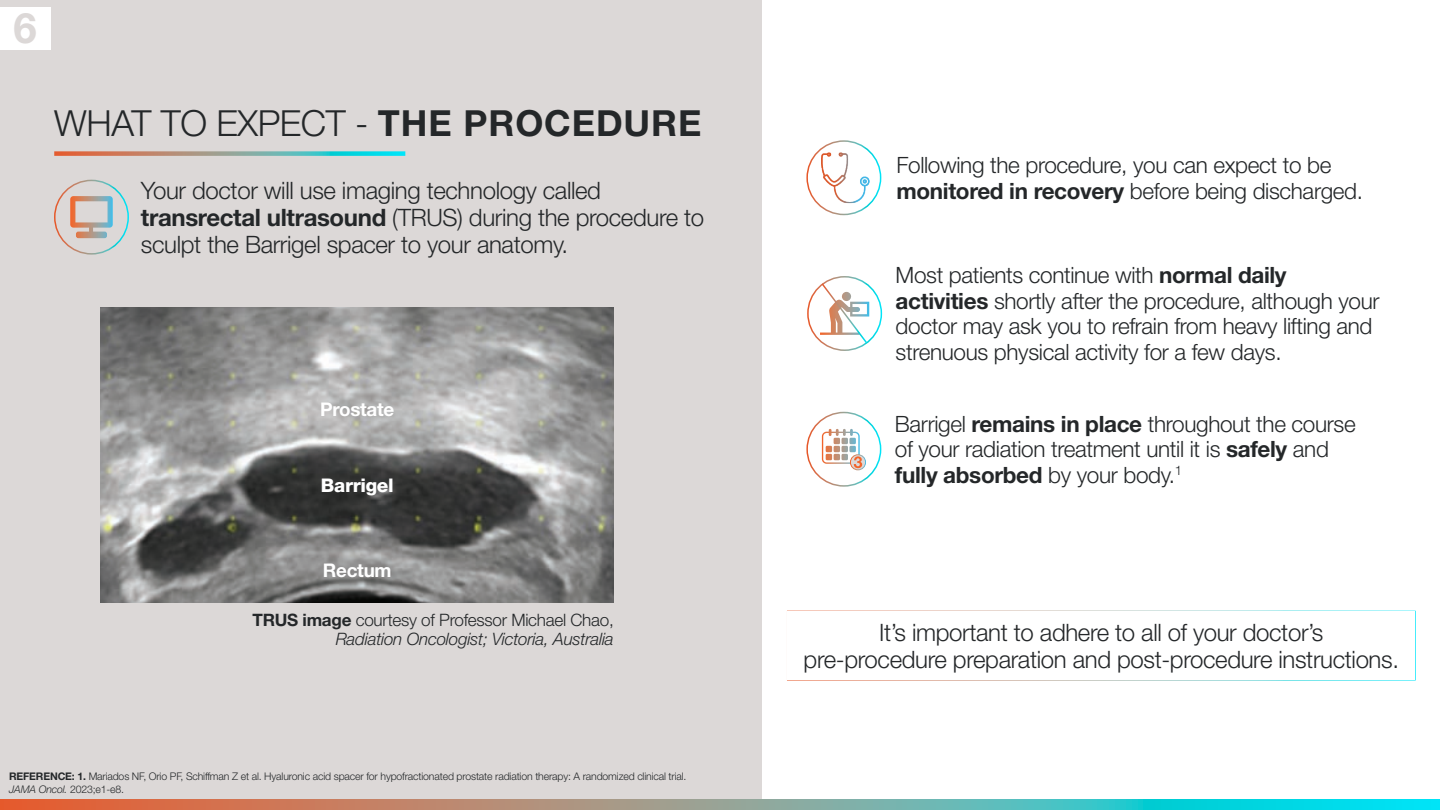
<style>
.page{position:relative;width:1440px;height:810px;background:#fff}
.page>*{position:absolute;margin:0;border:0;box-sizing:border-box;transform-origin:0 0}
.t1{font:700 42px "Helvetica Neue LT Std";color:#dcd8d7}
.t2{font:300 36px "Helvetica Neue LT Std";letter-spacing:-.01em;color:#242729}
.t3{font:300 24px/27px "Helvetica Neue LT Std";letter-spacing:-.015em;color:#242729}
.t4{font:300 22.5px/25.5px "Helvetica Neue LT Std";letter-spacing:-.015em;color:#242729}
.t5{font:700 18.75px "Helvetica Neue LT Std";letter-spacing:-.015em;color:#fff}
.t6{font:800 18.75px "Helvetica Neue LT Std";letter-spacing:-.015em;color:#fff}
.t7{font:300 17.1px "Helvetica Neue LT Std";letter-spacing:-.015em;color:#242729}
.t8{font:italic 300 17.1px "Helvetica Neue LT Std";letter-spacing:-.015em;color:#242729}
.t9{font:300 10.5px/13.5px "Helvetica Neue LT Std";letter-spacing:-.015em;color:#242729}
.s1{font-weight:700}
.s2{font-style:italic}
</style>
<div class="page">
<div style="left:0;top:0;width:761px;height:800px;background:#dcd8d7"></div>
<div style="left:0;top:7px;width:51px;height:43px;background:#fff"></div>
<svg style="left:54px;top:151px;width:351px;height:5px;background:#88a89c"></svg>
<svg style="left:0;top:800px;width:1440px;height:10px;background:#80a295"></svg>
<img style="left:821px;top:152px;width:50px;height:51px">
<div style="left:806px;top:140px;width:75px;height:75px;border:2px solid #fff;border-radius:50%"></div>
<svg style="left:850px;top:455px;width:15px;height:15px"></svg>
<div style="left:850px;top:454px;width:16px;height:16px;border:1px solid #fff;border-radius:50%"></div>
<svg style="left:822px;top:429px;width:40px;height:39px"></svg>
<div style="left:806px;top:412px;width:75px;height:75px;border:2px solid #fff;border-radius:50%"></div>
<div style="left:807px;top:276px;width:75px;height:75px;border:2px solid #fff;border-radius:50%"></div>
<svg style="left:820px;top:282px;width:49px;height:63px"></svg>
<img style="left:101px;top:308px;width:513px;height:295px">
<div style="left:787px;top:611px;width:628px;height:70px;background:#fff;border:2px solid #fff"></div>
<svg style="left:70px;top:196px;width:43px;height:42px"></svg>
<div style="left:54px;top:180px;width:75px;height:75px;border:2px solid #fff;border-radius:50%"></div>
<p class="t1" style="left:14px;top:2px;width:25px">6</p>
<p class="t2" style="left:54px;top:101px;width:649px">WHAT TO EXPECT - <span class="s1">THE PROCEDURE</span></p>
<p class="t3" style="left:141px;top:176px;width:565px">Your doctor will use imaging technology called <span class="s1">transrectal ultrasound</span> (TRUS) during the procedure to sculpt the Barrigel spacer to your anatomy.</p>
<p class="t5" style="left:320px;top:398px;width:75px">Prostate</p>
<p class="t6" style="left:321px;top:474px;width:74px">Barrigel</p>
<p class="t5" style="left:323px;top:559px;width:70px">Rectum</p>
<p class="t7" style="left:252px;top:609px;width:363px"><span class="s1">TRUS image</span> courtesy of Professor Michael Chao,</p>
<p class="t8" style="left:336px;top:629px;width:279px">Radiation Oncologist; Victoria, Australia</p>
<p class="t9" style="left:9px;top:769px;width:679px"><span class="s1">REFERENCE: 1.</span> Mariados NF, Orio PF, Schiffman Z et al. Hyaluronic acid spacer for hypofractionated prostate radiation therapy: A randomized clinical trial.<br><span class="s2">JAMA Oncol.</span> 2023;e1-e8.</p>
<p class="t4" style="left:896px;top:152px;width:468px">Following the procedure, you can expect to be <span class="s1">monitored in recovery</span> before being discharged.</p>
<p class="t4" style="left:895px;top:262px;width:485px">Most patients continue with <span class="s1">normal daily activities</span> shortly after the procedure, although your doctor may ask you to refrain from heavy lifting and strenuous physical activity for a few days.</p>
<p class="t4" style="left:895px;top:411px;width:462px">Barrigel <span class="s1">remains in place</span> throughout the course of your radiation treatment until it is <span class="s1">safely</span> and <span class="s1">fully absorbed</span> by your body.<sup>1</sup></p>
<p class="t3" style="left:803px;top:618px;width:597px;text-align:center">It’s important to adhere to all of your doctor’s<br>pre-procedure preparation and post-procedure instructions.</p>
</div>
